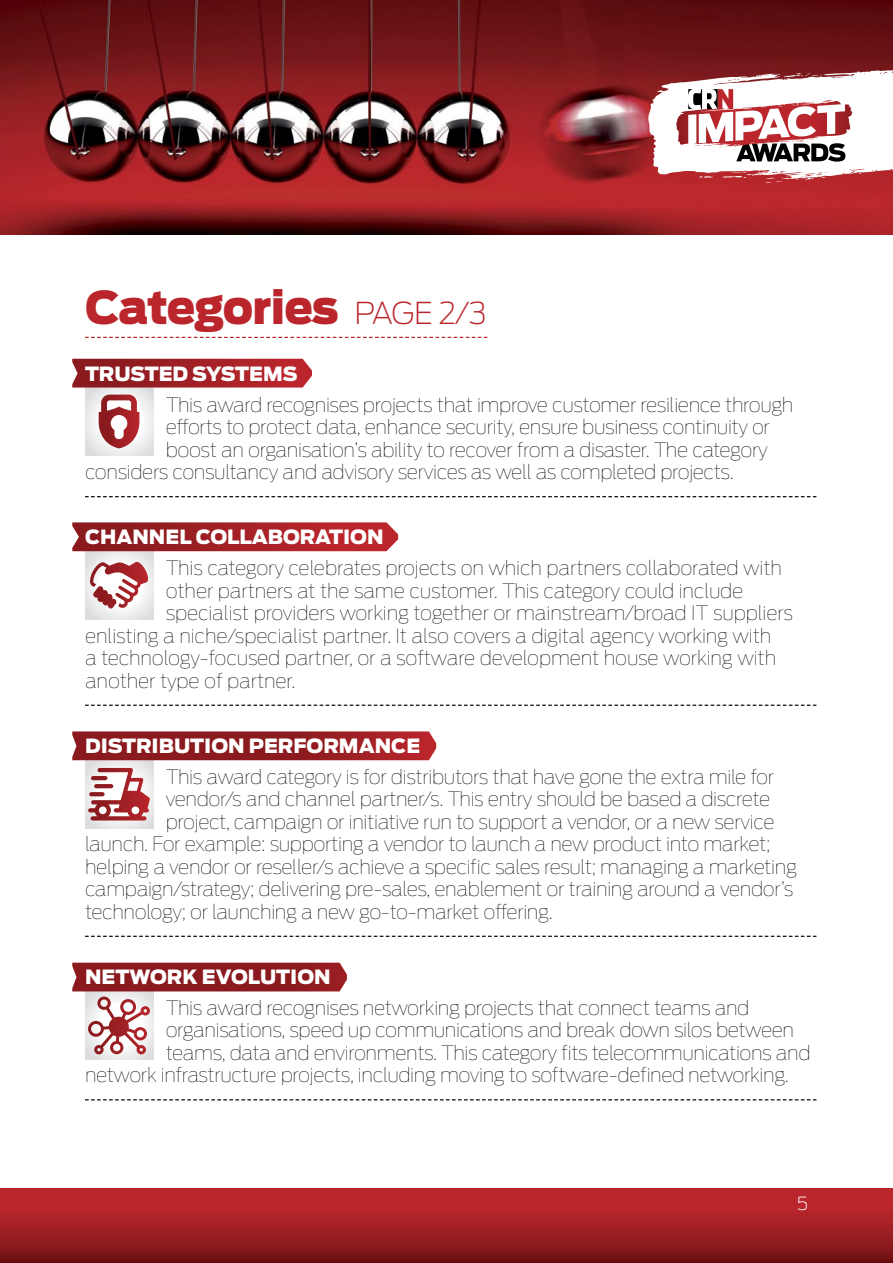
<style>
.page{position:relative;width:893px;height:1263px;background:#fff}
.page>*{position:absolute;margin:0;border:0;box-sizing:border-box;transform-origin:0 0}
.t1{font:900 45px "Antenna";letter-spacing:-.025em;color:#bb262c}
.t2{font:100 19.5px "Antenna";letter-spacing:-.02em;color:#000}
.t3{font:900 19.5px "Antenna";color:#fff}
.t4{font:200 18px "Antenna";color:#fff}
.s1{font-weight:200;font-size:30px}
</style>
<div class="page">
<img style="left:0;top:0;width:893px;height:234px">
<div style="left:0;top:1188px;width:893px;height:75px;background:linear-gradient(to bottom,#cb2b32,#751316)"></div>
<div style="left:85px;top:760px;width:68px;height:68px;background:#e7e8e9"></div>
<svg style="left:88px;top:768px;width:62px;height:52px"></svg>
<svg style="left:85px;top:551px;width:68px;height:68px"></svg>
<svg style="left:89px;top:562px;width:60px;height:47px"></svg>
<svg style="left:85px;top:387px;width:68px;height:68px"></svg>
<svg style="left:99px;top:395px;width:40px;height:53px"></svg>
<svg style="left:648px;top:53px;width:245px;height:130px"></svg>
<div style="left:85px;top:991px;width:68px;height:68px;background:#e7e8e9"></div>
<svg style="left:72px;top:731px;width:364px;height:29px;background:#972227"></svg>
<svg style="left:72px;top:963px;width:275px;height:91px"></svg>
<svg style="left:72px;top:522px;width:326px;height:29px;background:#a6282d"></svg>
<svg style="left:72px;top:359px;width:240px;height:28px;background:#a3252a"></svg>
<svg style="left:85px;top:337px;width:402px;height:1px"></svg>
<svg style="left:85px;top:496px;width:731px;height:1px"></svg>
<svg style="left:85px;top:705px;width:731px;height:1px"></svg>
<svg style="left:85px;top:936px;width:731px;height:1px"></svg>
<svg style="left:85px;top:1099px;width:731px;height:1px"></svg>
<h1 class="t1" style="left:85px;top:281px;width:403px">Categories <span class="s1">PAGE 2/3</span></h1>
<p class="t3" style="left:85px;top:362px;width:214px">TRUSTED SYSTEMS</p>
<p class="t2" style="left:166px;top:393px;width:629px">This award recognises projects that improve customer resilience through</p>
<p class="t2" style="left:166px;top:415px;width:606px">efforts to protect data, enhance security, ensure business continuity or</p>
<p class="t2" style="left:166px;top:438px;width:603px">boost an organisation’s ability to recover from a disaster. The category</p>
<p class="t2" style="left:85px;top:460px;width:650px">considers consultancy and advisory services as well as completed projects.</p>
<p class="t3" style="left:85px;top:525px;width:300px">CHANNEL COLLABORATION</p>
<p class="t2" style="left:166px;top:556px;width:618px">This category celebrates projects on which partners collaborated with</p>
<p class="t2" style="left:166px;top:579px;width:579px">other partners at the same customer. This category could include</p>
<p class="t2" style="left:166px;top:601px;width:629px">specialist providers working together or mainstream/broad IT suppliers</p>
<p class="t2" style="left:85px;top:624px;width:688px">enlisting a niche/specialist partner. It also covers a digital agency working with</p>
<p class="t2" style="left:85px;top:646px;width:693px">a technology-focused partner, or a software development house working with</p>
<p class="t2" style="left:85px;top:669px;width:212px">another type of partner.</p>
<p class="t3" style="left:85px;top:734px;width:337px">DISTRIBUTION PERFORMANCE</p>
<p class="t2" style="left:166px;top:765px;width:610px">This award category is for distributors that have gone the extra mile for</p>
<p class="t2" style="left:166px;top:787px;width:606px">vendor/s and channel partner/s. This entry should be based a discrete</p>
<p class="t2" style="left:166px;top:810px;width:610px">project, campaign or initiative run to support a vendor, or a new service</p>
<p class="t2" style="left:85px;top:832px;width:687px">launch. For example: supporting a vendor to launch a new product into market;</p>
<p class="t2" style="left:85px;top:855px;width:713px">helping a vendor or reseller/s achieve a specific sales result; managing a marketing</p>
<p class="t2" style="left:85px;top:877px;width:710px">campaign/strategy; delivering pre-sales, enablement or training around a vendor’s</p>
<p class="t2" style="left:85px;top:900px;width:469px">technology; or launching a new go-to-market offering.</p>
<p class="t3" style="left:85px;top:965px;width:247px">NETWORK EVOLUTION</p>
<p class="t2" style="left:166px;top:996px;width:585px">This award recognises networking projects that connect teams and</p>
<p class="t2" style="left:166px;top:1018px;width:630px">organisations, speed up communications and break down silos between</p>
<p class="t2" style="left:166px;top:1041px;width:646px">teams, data and environments. This category fits telecommunications and</p>
<p class="t2" style="left:85px;top:1063px;width:705px">network infrastructure projects, including moving to software-defined networking.</p>
<p class="t4" style="left:797px;top:1193px;width:13px">5</p>
</div>
